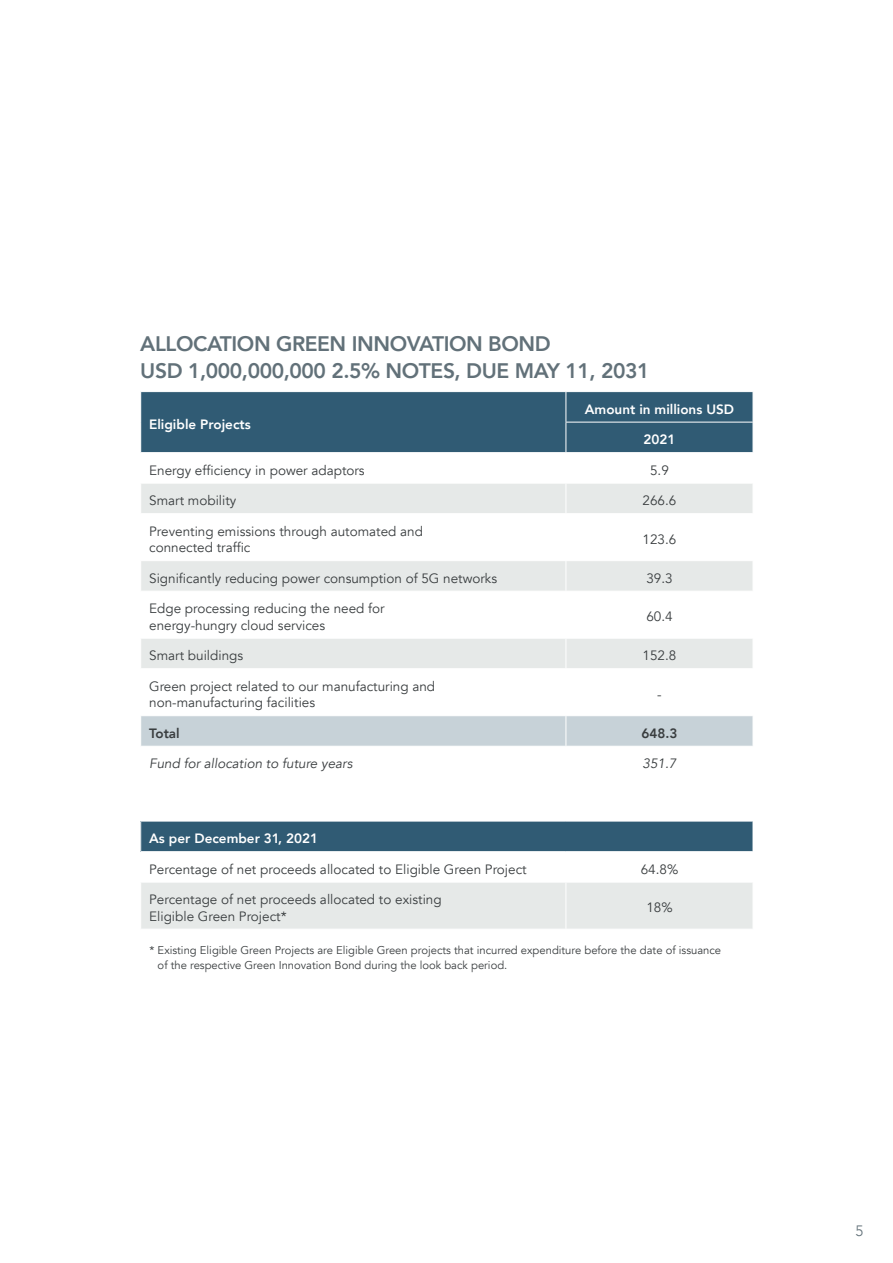
<style>
.page{position:relative;width:893px;height:1263px;background:#fff}
.page>*{position:absolute;margin:0;border:0;box-sizing:border-box;transform-origin:0 0}
.t1{font:800 21px/27px "Avenir";letter-spacing:-.02em;color:#627179}
.t2{font:300 15px "Avenir";color:#627179}
.t3{font:13.5px/16.5px "Avenir";color:#393d3f}
.t4{font:800 13.5px "Avenir";color:#fff}
.t5{font:italic 13.5px "Avenir";color:#393d3f}
.t6{font:800 13.5px "Avenir";color:#393d3f}
.t7{font:11.25px/15px "Avenir";color:#393d3f}
</style>
<div class="page">
<div style="left:141px;top:392px;width:612px;height:60px;background:#305b74"></div>
<svg style="left:141px;top:484px;width:612px;height:184px"></svg>
<hr style="left:566px;top:392px;width:1px;height:30px;background:#fff">
<hr style="left:566px;top:422px;width:187px;height:1px;background:#fff">
<hr style="left:566px;top:422px;width:1px;height:30px;background:#fff">
<hr style="left:566px;top:483px;width:1px;height:30px;background:#fff">
<hr style="left:140px;top:513px;width:426px;height:1px;background:#fff">
<hr style="left:566px;top:513px;width:187px;height:1px;background:#fff">
<hr style="left:566px;top:514px;width:1px;height:46px;background:#fff">
<hr style="left:140px;top:560px;width:426px;height:1px;background:#fff">
<hr style="left:566px;top:560px;width:187px;height:1px;background:#fff">
<hr style="left:566px;top:561px;width:1px;height:30px;background:#fff">
<hr style="left:140px;top:591px;width:426px;height:1px;background:#fff">
<hr style="left:566px;top:591px;width:187px;height:1px;background:#fff">
<hr style="left:566px;top:591px;width:1px;height:47px;background:#fff">
<hr style="left:140px;top:638px;width:426px;height:1px;background:#fff">
<hr style="left:566px;top:638px;width:187px;height:1px;background:#fff">
<hr style="left:566px;top:638px;width:1px;height:30px;background:#fff">
<svg style="left:141px;top:716px;width:612px;height:30px"></svg>
<div style="left:141px;top:821px;width:612px;height:31px;background:#305b74"></div>
<div style="left:141px;top:883px;width:612px;height:46px;background:#e6e9e8"></div>
<hr style="left:140px;top:821px;width:426px;height:1px;background:#fff">
<hr style="left:566px;top:821px;width:187px;height:1px;background:#fff">
<hr style="left:140px;top:851px;width:426px;height:1px;background:#fff">
<hr style="left:566px;top:851px;width:187px;height:1px;background:#fff">
<hr style="left:566px;top:882px;width:1px;height:47px;background:#fff">
<h1 class="t1" style="left:140px;top:330px;width:511px">ALLOCATION GREEN INNOVATION BOND<br>USD 1,000,000,000 2.5% NOTES, DUE MAY 11, 2031</h1>
<p class="t4" style="left:149px;top:414px;width:103px">Eligible Projects</p>
<p class="t4" style="left:585px;top:398px;width:151px">Amount in millions USD</p>
<p class="t4" style="left:643px;top:429px;width:33px">2021</p>
<p class="t3" style="left:149px;top:462px;width:217px">Energy efficiency in power adaptors</p>
<p class="t3" style="left:650px;top:462px;width:20px">5.9</p>
<p class="t3" style="left:149px;top:492px;width:89px">Smart mobility</p>
<p class="t3" style="left:643px;top:492px;width:35px">266.6</p>
<p class="t3" style="left:149px;top:523px;width:275px">Preventing emissions through automated and connected traffic</p>
<p class="t3" style="left:643px;top:531px;width:35px">123.6</p>
<p class="t3" style="left:149px;top:570px;width:350px">Significantly reducing power consumption of 5G networks</p>
<p class="t3" style="left:646px;top:570px;width:28px">39.3</p>
<p class="t3" style="left:149px;top:600px;width:237px">Edge processing reducing the need for energy-hungry cloud services</p>
<p class="t3" style="left:646px;top:609px;width:28px">60.4</p>
<p class="t3" style="left:149px;top:647px;width:95px">Smart buildings</p>
<p class="t3" style="left:643px;top:647px;width:35px">152.8</p>
<p class="t3" style="left:149px;top:678px;width:287px">Green project related to our manufacturing and non-manufacturing facilities</p>
<p class="t3" style="left:657px;top:686px;width:6px">-</p>
<p class="t6" style="left:149px;top:722px;width:32px">Total</p>
<p class="t6" style="left:641px;top:722px;width:37px">648.3</p>
<p class="t5" style="left:149px;top:755px;width:205px">Fund for allocation to future years</p>
<p class="t5" style="left:643px;top:755px;width:35px">351.7</p>
<p class="t4" style="left:149px;top:828px;width:170px">As per December 31, 2021</p>
<p class="t3" style="left:149px;top:861px;width:379px">Percentage of net proceeds allocated to Eligible Green Project</p>
<p class="t3" style="left:641px;top:861px;width:39px">64.8%</p>
<p class="t3" style="left:149px;top:891px;width:294px">Percentage of net proceeds allocated to existing<br>Eligible Green Project*</p>
<p class="t3" style="left:646px;top:900px;width:28px">18%</p>
<p class="t7" style="left:158px;top:942px;width:565px;text-indent:-8px">* Existing Eligible Green Projects are Eligible Green projects that incurred expenditure before the date of issuance of the respective Green Innovation Bond during the look back period.</p>
<p class="t2" style="left:855px;top:1222px;width:9px">5</p>
</div>
